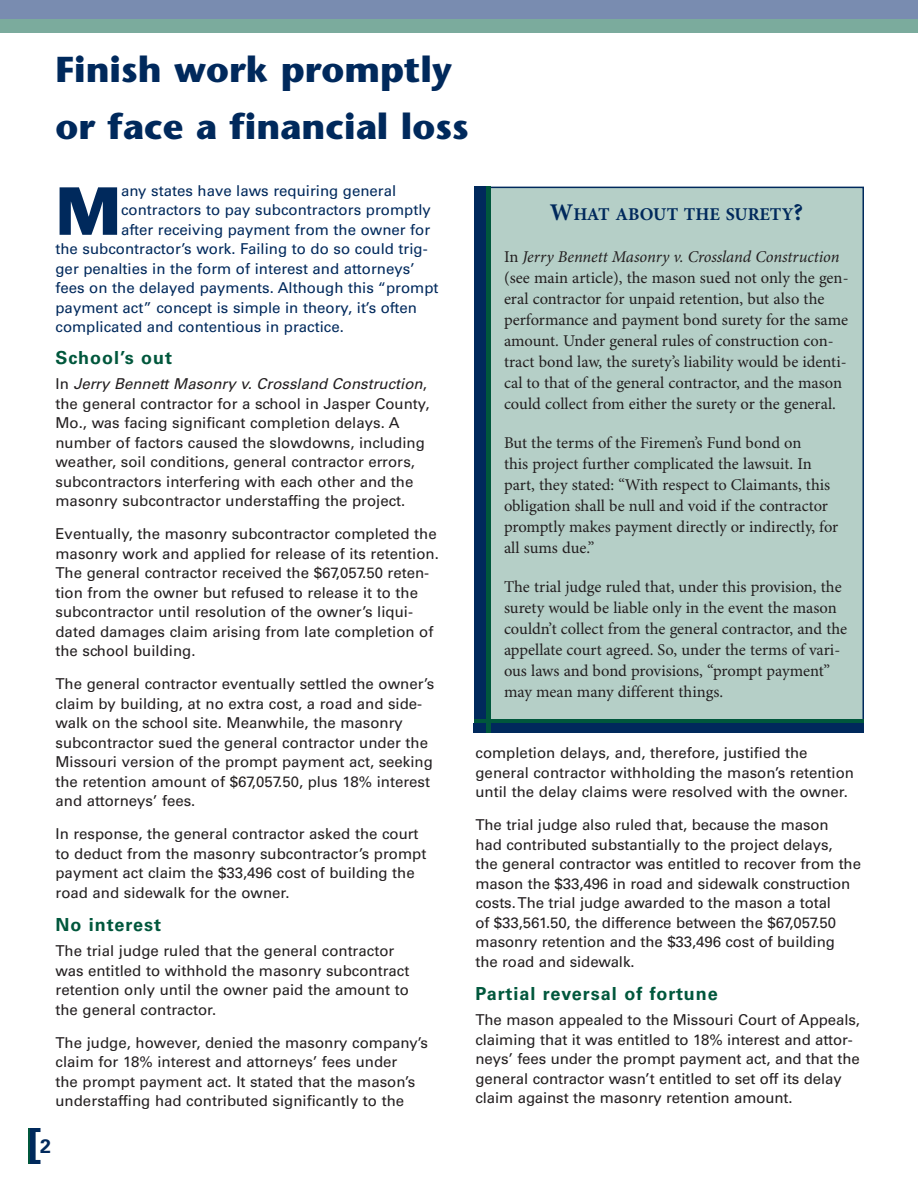
<style>
.page{position:relative;width:918px;height:1188px;background:#fff}
.page>*{position:absolute;margin:0;border:0;box-sizing:border-box;transform-origin:0 0}
.t1{font:700 67.8px "Stone Sans Std";color:#00295c}
.t2{font:700 36px/57px "Stone Sans Std";color:#00295c}
.t3{font:700 19.5px "Univers LT Std";color:#00295c}
.t4{font:700 18px "Univers LT Std";letter-spacing:.055em;color:#00573c}
.t5{font:700 18px "Minion Pro";color:#00295c}
.t6{font:16.5px/21px "Minion Pro";color:#231f20}
.t7{font:15px/19.5px "Univers LT Std";color:#231f20}
.t8{font:15px "Univers LT Std";color:#00295c}
.s1{font-style:italic}
.s2{font-size:24px}
</style>
<div class="page">
<div style="left:0;top:0;width:918px;height:33px;background:#798cb0"></div>
<div style="left:0;top:20px;width:918px;height:13px;background:#7bab9d"></div>
<svg style="left:30px;top:1128px;width:10px;height:36px"></svg>
<hr style="left:28px;top:1128px;width:2px;height:36px;background:#00573c">
<div style="left:475px;top:187px;width:388px;height:545px;background:#b5cfc7"></div>
<div style="left:474px;top:187px;width:12px;height:546px;background:#00295c"></div>
<div style="left:474px;top:723px;width:390px;height:10px;background:#00295c"></div>
<hr style="left:474px;top:719px;width:390px;height:4px;background:#00573c">
<hr style="left:486px;top:187px;width:4px;height:546px;background:#00573c">
<h2 class="t2" style="left:56px;top:45px;width:415px">Finish work promptly or face a financial loss</h2>
<h1 class="t1" style="left:56px;top:185px;width:67px">M</h1>
<p class="t8" style="left:121px;top:185px;width:277px">any states have laws requiring general</p>
<p class="t8" style="left:121px;top:205px;width:311px">contractors to pay subcontractors promptly</p>
<p class="t8" style="left:121px;top:224px;width:311px">after receiving payment from the owner for</p>
<p class="t8" style="left:56px;top:244px;width:374px">the subcontractor’s work. Failing to do so could trig-</p>
<p class="t8" style="left:56px;top:263px;width:361px">ger penalties in the form of interest and attorneys’</p>
<p class="t8" style="left:56px;top:283px;width:385px">fees on the delayed payments. Although this “prompt</p>
<p class="t8" style="left:56px;top:302px;width:363px">payment act” concept is simple in theory, it’s often</p>
<p class="t8" style="left:56px;top:322px;width:290px">complicated and contentious in practice.</p>
<p class="t4" style="left:56px;top:351px;width:118px">School’s out</p>
<p class="t7" style="left:56px;top:376px;width:376px">In <span class="s1">Jerry Bennett Masonry v. Crossland Construction</span>, the general contractor for a school in Jasper County, Mo., was facing significant completion delays. A number of factors caused the slowdowns, including weather, soil conditions, general contractor errors, subcontractors interfering with each other and the masonry subcontractor understaffing the project.</p>
<p class="t7" style="left:56px;top:526px;width:385px">Eventually, the masonry subcontractor completed the masonry work and applied for release of its retention.<br>The general contractor received the $67,057.50 reten&shy;tion from the owner but refused to release it to the subcontractor until resolution of the owner’s liqui&shy;dated damages claim arising from late completion of the school building.</p>
<p class="t7" style="left:56px;top:676px;width:380px">The general contractor eventually settled the owner’s claim by building, at no extra cost, a road and side&shy;walk on the school site. Meanwhile, the masonry subcontractor sued the general contractor under the Missouri version of the prompt payment act, seeking the retention amount of $67,057.50, plus 18% interest and attorneys’ fees.</p>
<p class="t7" style="left:56px;top:826px;width:372px">In response, the general contractor asked the court to deduct from the masonry subcontractor’s prompt payment act claim the $33,496 cost of building the road and sidewalk for the owner.</p>
<p class="t4" style="left:56px;top:918px;width:107px">No interest</p>
<p class="t7" style="left:56px;top:943px;width:355px">The trial judge ruled that the general contractor was entitled to withhold the masonry subcontract retention only until the owner paid the amount to the general contractor.</p>
<p class="t7" style="left:56px;top:1034px;width:374px">The judge, however, denied the masonry company’s claim for 18% interest and attorneys’ fees under<br>the prompt payment act. It stated that the mason’s understaffing had contributed significantly to the</p>
<h3 class="t3" style="left:40px;top:1139px;width:12px">2</h3>
<p class="t5" style="left:550px;top:208px;width:255px"><span class="s2">W</span>HAT ABOUT THE SURETY<span class="s2">?</span></p>
<p class="t6" style="left:504px;top:248px;width:346px">In <span class="s1">Jerry Bennett Masonry v. Crossland Construction </span>(see main article), the mason sued not only the gen&shy;eral contractor for unpaid retention, but also the performance and payment bond surety for the same amount. Under general rules of construction con&shy;tract bond law, the surety’s liability would be identi&shy;cal to that of the general contractor, and the mason could collect from either the surety or the general.</p>
<p class="t6" style="left:504px;top:434px;width:336px">But the terms of the Firemen’s Fund bond on<br>this project further complicated the lawsuit. In part, they stated: “With respect to Claimants, this obligation shall be null and void if the contractor promptly makes payment directly or indirectly, for all sums due.”</p>
<p class="t6" style="left:504px;top:578px;width:345px">The trial judge ruled that, under this provision, the surety would be liable only in the event the mason couldn’t collect from the general contractor, and the appellate court agreed. So, under the terms of vari&shy;ous laws and bond provisions, “prompt payment” may mean many different things.</p>
<p class="t7" style="left:476px;top:744px;width:380px">completion delays, and, therefore, justified the general contractor withholding the mason’s retention until the delay claims were resolved with the owner.</p>
<p class="t7" style="left:475px;top:816px;width:387px">The trial judge also ruled that, because the mason<br>had contributed substantially to the project delays,<br>the general contractor was entitled to recover from the mason the $33,496 in road and sidewalk construction costs. The trial judge awarded to the mason a total<br>of $33,561.50, the difference between the $67,057.50 masonry retention and the $33,496 cost of building<br>the road and sidewalk.</p>
<p class="t4" style="left:476px;top:987px;width:244px">Partial reversal of fortune</p>
<p class="t7" style="left:476px;top:1011px;width:386px">The mason appealed to the Missouri Court of Appeals, claiming that it was entitled to 18% interest and attor&shy;neys’ fees under the prompt payment act, and that the general contractor wasn’t entitled to set off its delay claim against the masonry retention amount.</p>
</div>
